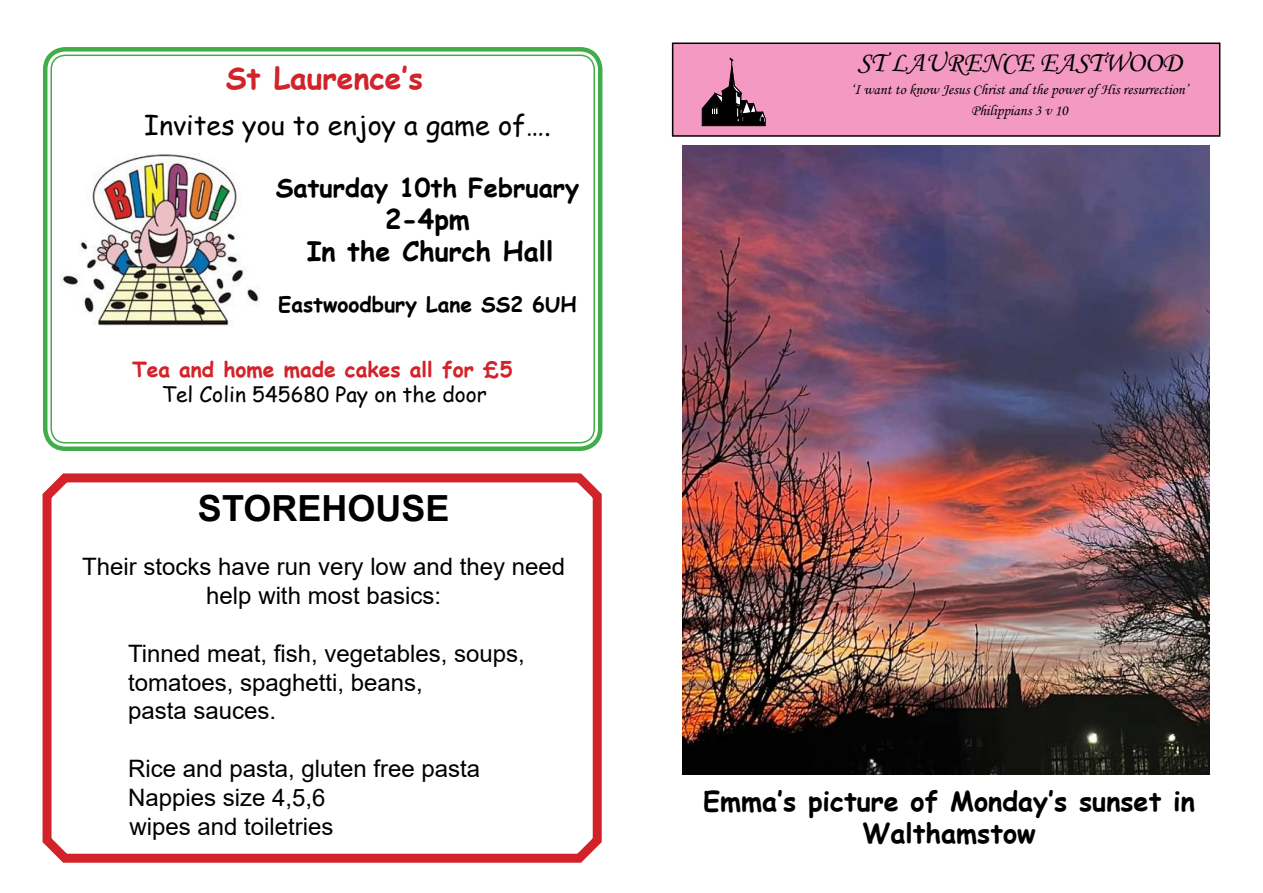
<style>
.page{position:relative;width:1263px;height:893px;background:#fff}
.page>*{position:absolute;margin:0;border:0;box-sizing:border-box;transform-origin:0 0}
.t1{font:700 36px "Arial";color:#000}
.t2{font:700 30px "Comic Sans MS";color:#d2232a}
.t3{font:28.5px "Monotype Corsiva";color:#000}
.t4{font:700 27px/32.4px "Comic Sans MS";color:#000;text-align:center}
.t5{font:27px "Comic Sans MS";color:#000}
.t6{font:700 25.5px "Comic Sans MS";color:#000}
.t7{font:24px/28.8px "Arial";color:#000}
.t8{font:700 21px "Comic Sans MS";color:#d2232a}
.t9{font:21px "Comic Sans MS";color:#000}
.t10{font:700 21px "Comic Sans MS";color:#000}
.t11{font:15px/21.6px "Monotype Corsiva";color:#000;text-align:center}
</style>
<div class="page">
<div style="left:673px;top:43px;width:547px;height:93px;background:#f49ac2"></div>
<div style="left:672px;top:43px;width:548px;height:94px;border:2px solid #000"></div>
<svg style="left:702px;top:58px;width:63px;height:68px"></svg>
<div style="left:43px;top:47px;width:559px;height:404px;border:4px solid #41ad49;border-radius:20px"></div>
<div style="left:50px;top:55px;width:545px;height:388px;border:2px solid #41ad49;border-radius:14px"></div>
<img style="left:61px;top:154px;width:199px;height:172px">
<svg style="left:42px;top:473px;width:560px;height:390px"></svg>
<img style="left:683px;top:146px;width:526px;height:628px">
<p class="t2" style="left:226px;top:55px;width:199px">St Laurence’s</p>
<p class="t5" style="left:144px;top:106px;width:408px">Invites you to enjoy a game of….</p>
<p class="t6" style="left:276px;top:168px;width:305px">Saturday 10th February</p>
<p class="t4" style="left:307px;top:202px;width:248px">2-4pm<br>In the Church Hall</p>
<p class="t10" style="left:278px;top:289px;width:300px">Eastwoodbury Lane SS2 6UH</p>
<p class="t8" style="left:132px;top:353px;width:382px">Tea and home made cakes all for £5</p>
<p class="t9" style="left:162px;top:379px;width:327px">Tel Colin 545680 Pay on the door</p>
<h1 class="t1" style="left:198px;top:483px;width:253px">STOREHOUSE</h1>
<p class="t7" style="left:82px;top:552px;width:484px;text-align:center">Their stocks have run very low and they need help with most basics:</p>
<p class="t7" style="left:128px;top:639px;width:398px">Tinned meat, fish, vegetables, soups, tomatoes, spaghetti, beans,<br>pasta sauces.</p>
<p class="t7" style="left:128px;top:754px;width:354px">Rice and pasta, gluten free pasta<br>Nappies size 4,5,6<br>wipes and toiletries</p>
<p class="t3" style="left:857px;top:45px;width:326px">ST LAURENCE EASTWOOD</p>
<p class="t11" style="left:851px;top:78px;width:339px">‘I want to know Jesus Christ and the power of His resurrection’<br>Philippians 3 v 10</p>
<p class="t4" style="left:703px;top:784px;width:493px">Emma’s picture of Monday’s sunset in<br>Walthamstow</p>
</div>
